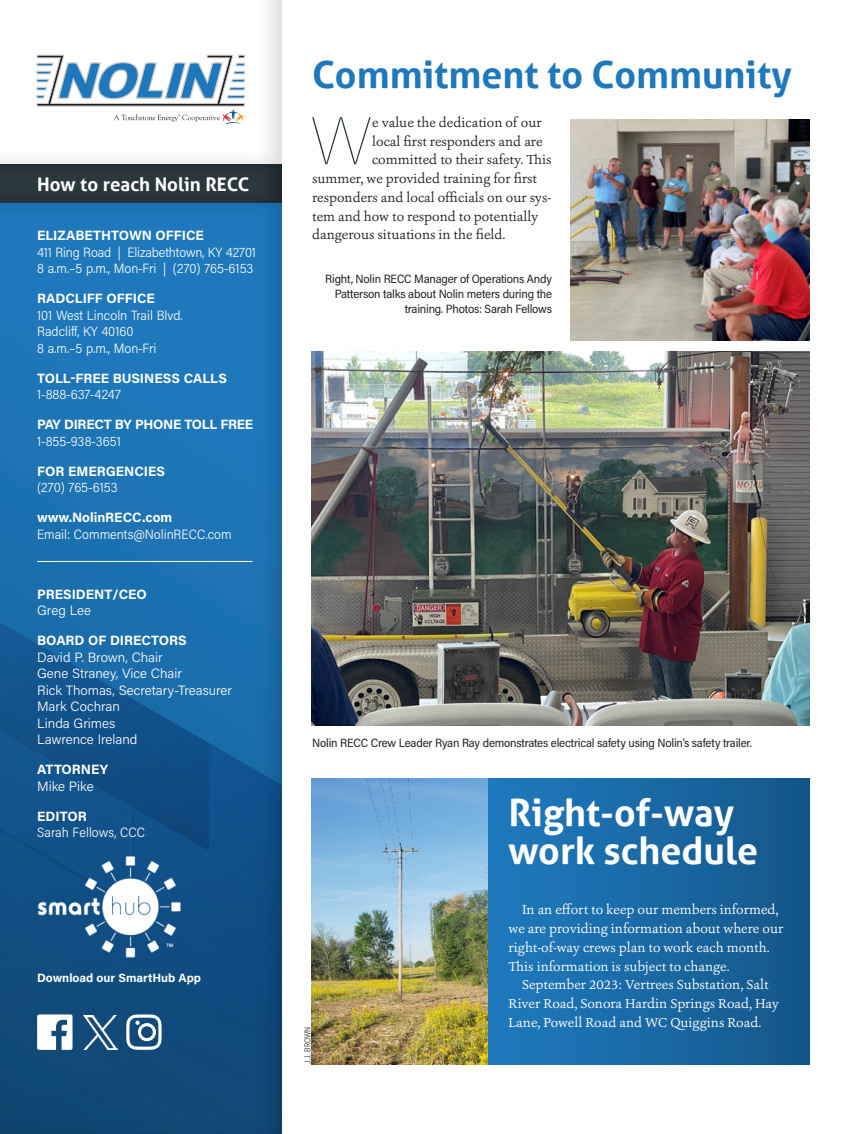
<style>
.page{position:relative;width:864px;height:1134px;background:#fff}
.page>*{position:absolute;margin:0;border:0;box-sizing:border-box;transform-origin:0 0}
.NOLIN_Drop_Cap{font:100 66.75px "Acumin Pro";color:#2b383e}
.NOLIN_Header{font:700 37.5px/37.5px "Aller";color:#fff}
.NOLIN_Header-2{font:700 37.5px "Aller";color:#1e78bb}
.t1{font:700 18.75px "Aller";color:#fff}
.NOLIN_indent{font:13.5px/18.8px "Ashbury";color:#fff}
.Mast-info{font:300 13.5px/16.5px "Acumin Pro Semi Cond";color:#fff}
.NOLIN_Drop_Cap-2{font:13.5px "Ashbury";color:#231f20}
.Mast-Subhead{font:700 13.5px "Acumin Pro";color:#fff}
.Board_member{font:300 13.5px "Acumin Pro";color:#fff}
.Mast-Subhead-2{font:700 13.5px "Acumin Pro";letter-spacing:-.02em;color:#fff}
.Mast-info-2{font:300 13.5px "Acumin Pro";letter-spacing:.005em;color:#fff}
.NOLIN_photo_caption{font:12px/15px "Acumin Pro Semi Cond";letter-spacing:-.015em;color:#231f20;text-align:right}
.Board-title{font:700 12px "Acumin Pro";color:#fff}
.Credit-INTERNAL{font:300 9px "Proxima Nova Cond";color:#231f20}
</style>
<div class="page">
<div style="left:0;top:201px;width:284px;height:933px;background:#1e76b8"></div>
<div style="left:0;top:0;width:284px;height:165px;background:#231f20;opacity:.15"></div>
<svg style="left:37px;top:55px;width:208px;height:69px"></svg>
<div style="left:0;top:164px;width:283px;height:41px;background:#29353b"></div>
<div style="left:0;top:615px;width:282px;height:519px;background:#231f20;opacity:.15"></div>
<hr style="left:37px;top:561px;width:216px;height:1px;background:#fff">
<img style="left:37px;top:856px;width:145px;height:103px">
<svg style="left:37px;top:1014px;width:36px;height:36px"></svg>
<svg style="left:126px;top:1014px;width:36px;height:36px"></svg>
<img style="left:312px;top:778px;width:176px;height:286px">
<div style="left:488px;top:778px;width:322px;height:286px;background:linear-gradient(to right,#1f7bbf,#145689)"></div>
<img style="left:312px;top:352px;width:498px;height:373px">
<img style="left:570px;top:120px;width:240px;height:220px">
<img style="left:84px;top:1015px;width:33px;height:35px">
<p class="t1" style="left:37px;top:172px;width:214px">How to reach Nolin RECC</p>
<p class="Mast-Subhead" style="left:37px;top:226px;width:168px">ELIZABETHTOWN OFFICE</p>
<p class="Mast-info" style="left:37px;top:243px;width:220px">411 Ring Road | Elizabethtown, KY 42701<br>8 a.m.–5 p.m., Mon-Fri | (270) 765-6153</p>
<p class="Mast-Subhead" style="left:37px;top:289px;width:119px">RADCLIFF OFFICE</p>
<p class="Mast-info" style="left:37px;top:306px;width:147px">101 West Lincoln Trail Blvd.</p>
<p class="Mast-info" style="left:37px;top:323px;width:121px">Radcliff, KY 40160<br>8 a.m.–5 p.m., Mon-Fri</p>
<p class="Mast-Subhead" style="left:37px;top:368px;width:191px">TOLL-FREE BUSINESS CALLS</p>
<p class="Mast-info" style="left:37px;top:386px;width:85px">1-888-637-4247</p>
<p class="Mast-Subhead-2" style="left:37px;top:415px;width:218px">PAY DIRECT BY PHONE TOLL FREE</p>
<p class="Mast-info" style="left:37px;top:432px;width:85px">1-855-938-3651</p>
<p class="Mast-Subhead" style="left:37px;top:461px;width:129px">FOR EMERGENCIES</p>
<p class="Mast-info" style="left:37px;top:479px;width:82px">(270) 765-6153</p>
<p class="Mast-Subhead" style="left:37px;top:508px;width:137px">www.NolinRECC.com</p>
<p class="Mast-info" style="left:37px;top:525px;width:196px">Email: Comments@NolinRECC.com</p>
<p class="Mast-Subhead" style="left:37px;top:584px;width:111px">PRESIDENT/CEO</p>
<p class="Mast-info-2" style="left:37px;top:601px;width:56px">Greg Lee</p>
<p class="Mast-Subhead" style="left:37px;top:631px;width:151px">BOARD OF DIRECTORS</p>
<p class="Board_member" style="left:37px;top:648px;width:127px">David P. Brown, Chair</p>
<p class="Board_member" style="left:37px;top:664px;width:146px">Gene Straney, Vice Chair</p>
<p class="Board_member" style="left:37px;top:681px;width:196px">Rick Thomas, Secretary-Treasurer</p>
<p class="Board_member" style="left:37px;top:697px;width:84px">Mark Cochran</p>
<p class="Board_member" style="left:37px;top:714px;width:80px">Linda Grimes</p>
<p class="Board_member" style="left:37px;top:730px;width:102px">Lawrence Ireland</p>
<p class="Mast-Subhead" style="left:37px;top:760px;width:73px">ATTORNEY</p>
<p class="Board_member" style="left:37px;top:777px;width:58px">Mike Pike</p>
<p class="Mast-Subhead" style="left:37px;top:806px;width:51px">EDITOR</p>
<p class="Mast-info" style="left:37px;top:823px;width:109px">Sarah Fellows, CCC</p>
<p class="Board-title" style="left:37px;top:969px;width:165px">Download our SmartHub App</p>
<p class="NOLIN_Header-2" style="left:312px;top:51px;width:481px">Commitment to Community</p>
<p class="NOLIN_Drop_Cap" style="left:311px;top:95px;width:63px">W</p>
<p class="NOLIN_Drop_Cap-2" style="left:372px;top:114px;width:171px">e value the dedication of our</p>
<p class="NOLIN_Drop_Cap-2" style="left:372px;top:132px;width:172px">local first responders and are</p>
<p class="NOLIN_Drop_Cap-2" style="left:372px;top:151px;width:181px">committed to their safety. This</p>
<p class="NOLIN_Drop_Cap-2" style="left:312px;top:170px;width:226px">summer, we provided training for first</p>
<p class="NOLIN_Drop_Cap-2" style="left:312px;top:189px;width:240px">responders and local officials on our sys-</p>
<p class="NOLIN_Drop_Cap-2" style="left:312px;top:207px;width:228px">tem and how to respond to potentially</p>
<p class="NOLIN_Drop_Cap-2" style="left:312px;top:226px;width:195px">dangerous situations in the field.</p>
<p class="NOLIN_photo_caption" style="left:325px;top:270px;width:228px">Right, Nolin RECC Manager of Operations Andy<br>Patterson talks about Nolin meters during the training. Photos: Sarah Fellows</p>
<p class="NOLIN_photo_caption" style="left:312px;top:735px;width:441px">Nolin RECC Crew Leader Ryan Ray demonstrates electrical safety using Nolin’s safety trailer.</p>
<p class="Credit-INTERNAL" style="left:301px;top:1064px;width:39px;rotate:-90deg">J.J. BROWN</p>
<p class="NOLIN_Header" style="left:509px;top:794px;width:251px">Right-of-way work schedule</p>
<p class="NOLIN_indent" style="left:509px;top:900px;width:276px;text-indent:14px">In an effort to keep our members informed, we are providing information about where our right-of-way crews plan to work each month.<br>This information is subject to change.</p>
<p class="NOLIN_indent" style="left:509px;top:975px;width:272px;text-indent:14px">September 2023: Vertrees Substation, Salt<br>River Road, Sonora Hardin Springs Road, Hay<br>Lane, Powell Road and WC Quiggins Road.</p>
</div>
